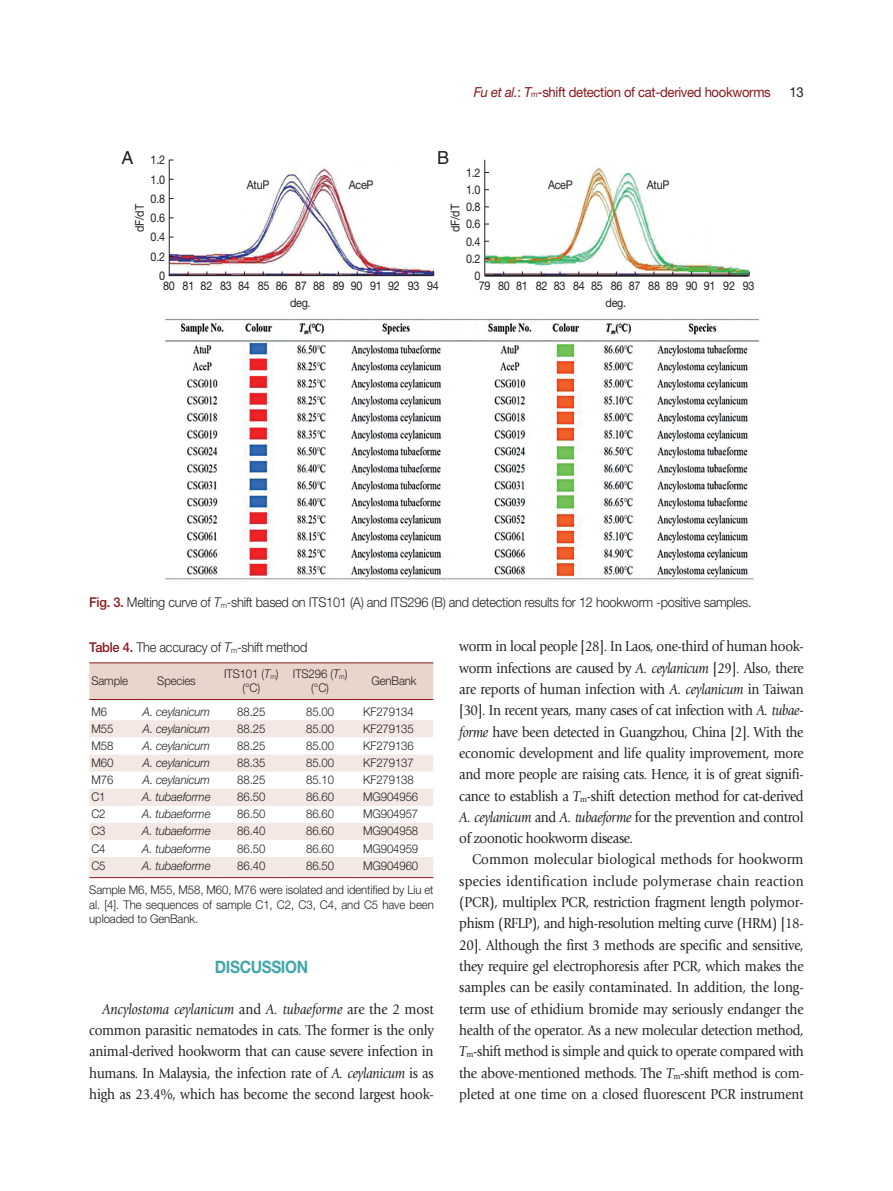
<style>
.page{position:relative;width:893px;height:1191px;background:#fff}
.page>*{position:absolute;margin:0;border:0;box-sizing:border-box;transform-origin:0 0}
.t1{font:18px "Helvetica LT Std";color:#231f20}
.t2{font:700 17.1px "Helvetica Neue LT Std";letter-spacing:-.025em;color:#41a7a9;scale:.9 1}
.t3{font:15px/21.3px "Giovanni Std";letter-spacing:-.015em;color:#231f20;text-align:justify;scale:.9 1}
.t4{font:13.8px "Helvetica Neue LT Std";letter-spacing:-.025em;color:#88181b;scale:.95 1}
.t5{font:13.8px "Helvetica Neue LT Std";color:#231f20;scale:.95 1}
.t6{font:300 13.5px "Helvetica Neue LT Std";letter-spacing:-.02em;color:#231f20;scale:.95 1}
.t7{font:300 12px/14.4px "Helvetica Neue LT Std";letter-spacing:-.01em;color:#231f20;text-align:center;scale:.95 1}
.t8{font:12px/17.1px "Helvetica Neue LT Std";letter-spacing:-.025em;color:#231f20;text-align:right;scale:.9 1}
.t9{font:italic 300 12px "Helvetica Neue LT Std";letter-spacing:-.01em;color:#231f20;scale:.95 1}
.s1{font-style:italic}
.s2{font-size:8.1px}
.s3{font-family:"Helvetica LT Std";font-size:18px}
.s4{font-weight:500;color:#88181b}
.s5{font-size:7.8px}
.s6{font-size:7.05px}
.s7{font-size:8.7px}
</style>
<div class="page">
<img style="left:485px;top:160px;width:264px;height:115px">
<img style="left:170px;top:160px;width:264px;height:115px">
<img style="left:165px;top:318px;width:595px;height:262px">
<div style="left:89px;top:663px;width:344px;height:36px;background:#ead5cc"></div>
<svg style="left:89px;top:720px;width:344px;height:157px;fill:#f3e8e3"></svg>
<hr style="left:89px;top:662px;width:47px;height:1px;background:#88181b">
<hr style="left:136px;top:662px;width:81px;height:1px;background:#88181b">
<hr style="left:217px;top:662px;width:69px;height:1px;background:#88181b">
<hr style="left:286px;top:662px;width:69px;height:1px;background:#88181b">
<hr style="left:355px;top:662px;width:78px;height:1px;background:#88181b">
<hr style="left:89px;top:699px;width:47px;height:1px;background:#88181b">
<hr style="left:136px;top:699px;width:81px;height:1px;background:#88181b">
<hr style="left:217px;top:699px;width:69px;height:1px;background:#88181b">
<hr style="left:286px;top:699px;width:69px;height:1px;background:#88181b">
<hr style="left:355px;top:699px;width:78px;height:1px;background:#88181b">
<hr style="left:89px;top:877px;width:47px;height:1px;background:#88181b">
<hr style="left:136px;top:877px;width:81px;height:1px;background:#88181b">
<hr style="left:217px;top:877px;width:69px;height:1px;background:#88181b">
<hr style="left:286px;top:877px;width:69px;height:1px;background:#88181b">
<hr style="left:355px;top:877px;width:78px;height:1px;background:#88181b">
<hr style="left:169px;top:160px;width:1px;height:116px;background:#231f20">
<hr style="left:484px;top:160px;width:1px;height:116px;background:#231f20">
<hr style="left:169px;top:275px;width:264px;height:1px;background:#231f20">
<hr style="left:484px;top:275px;width:265px;height:1px;background:#231f20">
<p class="t4" style="left:474px;top:83px;width:314px"><span class="s1">Fu et al.</span>: <span class="s1">T</span><span class="s2">m</span>-shift detection of cat-derived hookworms</p>
<p class="t5" style="left:789px;top:83px;width:17px">13</p>
<p class="t8" style="left:122px;top:151px;width:50px"><span class="s3">A</span> 1.2</p>
<p class="t1" style="left:437px;top:147px;width:14px">B</p>
<p class="t8" style="left:151px;top:169px;width:18px;line-height:19.2px">1.0<br>0.8<br>0.6<br>0.4<br>0.2<br>0</p>
<p class="t8" style="left:466px;top:164px;width:18px">1.2<br>1.0<br>0.8<br>0.6<br>0.4<br>0.2<br>0</p>
<p class="t8" style="left:247px;top:176px;width:27px">AtuP</p>
<p class="t8" style="left:349px;top:176px;width:29px">AceP</p>
<p class="t8" style="left:548px;top:176px;width:29px">AceP</p>
<p class="t8" style="left:647px;top:176px;width:27px">AtuP</p>
<p class="t8" style="left:131px;top:232px;width:32px;rotate:-90deg">dF/dT</p>
<p class="t8" style="left:446px;top:232px;width:32px;rotate:-90deg">dF/dT</p>
<p class="t8" style="left:163px;top:277px;width:308px">80 81 82 83 84 85 86 87 88 89 90 91 92 93 94</p>
<p class="t8" style="left:479px;top:277px;width:308px">79 80 81 82 83 84 85 86 87 88 89 90 91 92 93</p>
<p class="t8" style="left:290px;top:294px;width:24px">deg.</p>
<p class="t8" style="left:605px;top:294px;width:24px">deg.</p>
<p class="t6" style="left:89px;top:594px;width:699px"><span class="s4">Fig. 3.</span> Melting curve of <span class="s1">T</span><span class="s5">m</span>-shift based on ITS101 (A) and ITS296 (B) and detection results for 12 hookworm -positive samples.</p>
<p class="t6" style="left:89px;top:638px;width:231px"><span class="s4">Table 4.</span> The accuracy of <span class="s1">T</span><span class="s5">m</span>-shift method</p>
<p class="t7" style="left:91px;top:673px;width:40px">Sample</p>
<p class="t7" style="left:157px;top:673px;width:42px">Species</p>
<p class="t7" style="left:224px;top:666px;width:59px">ITS101 (<span class="s1">T</span><span class="s6">m</span>) (°C)</p>
<p class="t7" style="left:293px;top:666px;width:59px">ITS296 (<span class="s1">T</span><span class="s6">m</span>) (°C)</p>
<p class="t7" style="left:371px;top:673px;width:49px">GenBank</p>
<p class="t7" style="left:91px;top:704px;width:18px">M6</p>
<p class="t9" style="left:143px;top:704px;width:72px">A. ceylanicum</p>
<p class="t7" style="left:237px;top:704px;width:31px">88.25</p>
<p class="t7" style="left:306px;top:704px;width:31px">85.00</p>
<p class="t7" style="left:363px;top:704px;width:55px">KF279134</p>
<p class="t7" style="left:91px;top:721px;width:25px">M55</p>
<p class="t9" style="left:143px;top:721px;width:72px">A. ceylanicum</p>
<p class="t7" style="left:237px;top:721px;width:31px">88.25</p>
<p class="t7" style="left:306px;top:721px;width:31px">85.00</p>
<p class="t7" style="left:363px;top:721px;width:55px">KF279135</p>
<p class="t7" style="left:91px;top:738px;width:25px">M58</p>
<p class="t9" style="left:143px;top:738px;width:72px">A. ceylanicum</p>
<p class="t7" style="left:237px;top:738px;width:31px">88.25</p>
<p class="t7" style="left:306px;top:738px;width:31px">85.00</p>
<p class="t7" style="left:363px;top:738px;width:55px">KF279136</p>
<p class="t7" style="left:91px;top:755px;width:25px">M60</p>
<p class="t9" style="left:143px;top:755px;width:72px">A. ceylanicum</p>
<p class="t7" style="left:237px;top:755px;width:31px">88.35</p>
<p class="t7" style="left:306px;top:755px;width:31px">85.00</p>
<p class="t7" style="left:363px;top:755px;width:55px">KF279137</p>
<p class="t7" style="left:91px;top:772px;width:25px">M76</p>
<p class="t9" style="left:143px;top:772px;width:72px">A. ceylanicum</p>
<p class="t7" style="left:237px;top:772px;width:31px">88.25</p>
<p class="t7" style="left:306px;top:772px;width:31px">85.10</p>
<p class="t7" style="left:363px;top:772px;width:55px">KF279138</p>
<p class="t7" style="left:91px;top:789px;width:16px">C1</p>
<p class="t9" style="left:142px;top:789px;width:73px">A. tubaeforme</p>
<p class="t7" style="left:237px;top:789px;width:31px">86.50</p>
<p class="t7" style="left:306px;top:789px;width:31px">86.60</p>
<p class="t7" style="left:363px;top:789px;width:60px">MG904956</p>
<p class="t7" style="left:91px;top:806px;width:16px">C2</p>
<p class="t9" style="left:142px;top:807px;width:73px">A. tubaeforme</p>
<p class="t7" style="left:237px;top:806px;width:31px">86.50</p>
<p class="t7" style="left:306px;top:806px;width:31px">86.60</p>
<p class="t7" style="left:363px;top:806px;width:60px">MG904957</p>
<p class="t7" style="left:91px;top:823px;width:16px">C3</p>
<p class="t9" style="left:142px;top:824px;width:73px">A. tubaeforme</p>
<p class="t7" style="left:237px;top:823px;width:31px">86.40</p>
<p class="t7" style="left:306px;top:823px;width:31px">86.60</p>
<p class="t7" style="left:363px;top:823px;width:60px">MG904958</p>
<p class="t7" style="left:91px;top:840px;width:16px">C4</p>
<p class="t9" style="left:142px;top:841px;width:73px">A. tubaeforme</p>
<p class="t7" style="left:237px;top:840px;width:31px">86.50</p>
<p class="t7" style="left:306px;top:840px;width:31px">86.60</p>
<p class="t7" style="left:363px;top:840px;width:60px">MG904959</p>
<p class="t7" style="left:91px;top:858px;width:16px">C5</p>
<p class="t9" style="left:142px;top:858px;width:73px">A. tubaeforme</p>
<p class="t7" style="left:237px;top:858px;width:31px">86.40</p>
<p class="t7" style="left:306px;top:858px;width:31px">86.50</p>
<p class="t7" style="left:89px;top:852px;width:364px;line-height:24.6px;text-align:left;text-indent:274px">MG904960<br>Sample M6, M55, M58, M60, M76 were isolated and identified by Liu et</p>
<p class="t7" style="left:89px;top:897px;width:364px;text-align:left">al. [4]. The sequences of sample C1, C2, C3, C4, and C5 have been uploaded to GenBank.</p>
<p class="t2" style="left:215px;top:956px;width:105px">DISCUSSION</p>
<p class="t3" style="left:89px;top:998px;width:384px;text-indent:13px"><span class="s1">Ancylostoma ceylanicum</span> and <span class="s1">A. tubaeforme</span> are the 2 most common parasitic nematodes in cats. The former is the only animal-derived hookworm that can cause severe infection in humans. In Malaysia, the infection rate of <span class="s1">A. ceylanicum</span> is as high as 23.4%, which has become the second largest hook-</p>
<p class="t3" style="left:459px;top:636px;width:384px">worm in local people [28]. In Laos, one-third of human hook&shy;worm infections are caused by <span class="s1">A. ceylanicum</span> [29]. Also, there are reports of human infection with <span class="s1">A. ceylanicum</span> in Taiwan [30]. In recent years, many cases of cat infection with <span class="s1">A. tubae&shy;forme</span> have been detected in Guangzhou, China [2]. With the economic development and life quality improvement, more and more people are raising cats. Hence, it is of great signifi&shy;cance to establish a <span class="s1">T</span><span class="s7">m</span>-shift detection method for cat-derived <span class="s1">A. ceylanicum</span> and <span class="s1">A. tubaeforme</span> for the prevention and control of zoonotic hookworm disease.</p>
<p class="t3" style="left:459px;top:849px;width:384px;text-indent:13px">Common molecular biological methods for hookworm species identification include polymerase chain reaction (PCR), multiplex PCR, restriction fragment length polymor&shy;phism (RFLP), and high-resolution melting curve (HRM) [18- 20]. Although the first 3 methods are specific and sensitive, they require gel electrophoresis after PCR, which makes the samples can be easily contaminated. In addition, the long&shy;term use of ethidium bromide may seriously endanger the health of the operator. As a new molecular detection method, <span class="s1">T</span><span class="s7">m</span>-shift method is simple and quick to operate compared with the above-mentioned methods. The <span class="s1">T</span><span class="s7">m</span>-shift method is com&shy;pleted at one time on a closed fluorescent PCR instrument</p>
</div>
